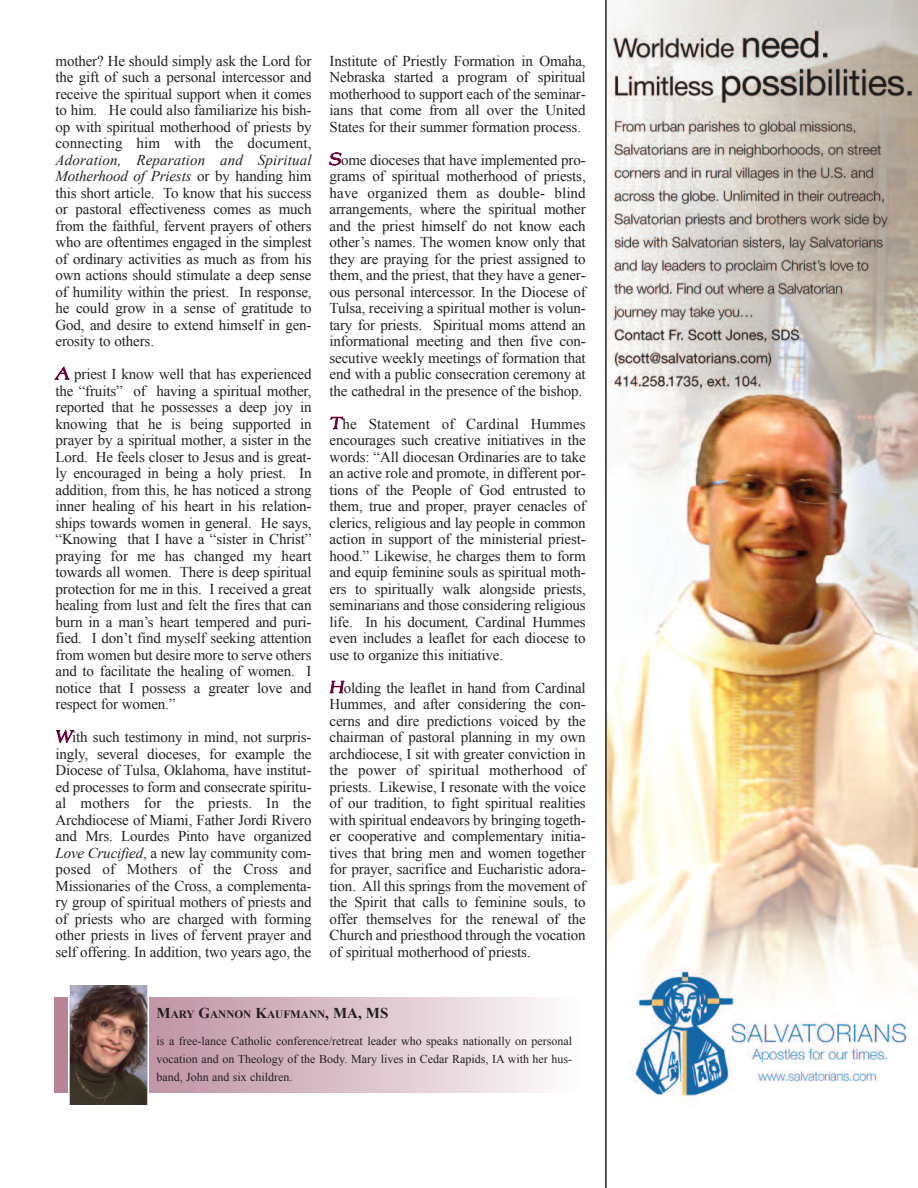
<style>
.page{position:relative;width:918px;height:1188px;background:#fff}
.page>*{position:absolute;margin:0;border:0;box-sizing:border-box;transform-origin:0 0}
.t1{font:15px/16.5px "Times New Roman";letter-spacing:-.01em;color:#231f20;text-align:justify}
.t2{font:12px/18px "Times New Roman";color:#231f20;text-align:justify}
.t3{font:700 11.25px "Times New Roman";color:#231f20}
.s1{font-style:italic}
.s2{font-family:"Americana";font-style:italic;font-size:18px;color:#6a0039}
.s3{font-size:15px}
</style>
<div class="page">
<img style="left:605px;top:0;width:313px;height:1188px">
<img style="left:71px;top:986px;width:75px;height:118px">
<div style="left:68px;top:983px;width:81px;height:124px;border:2px solid #fff"></div>
<p class="t1" style="left:56px;top:53px;width:258px">mother? He should simply ask the Lord for the gift of such a personal intercessor and receive the spiritual support when it comes to him. He could also familiarize his bish&shy;op with spiritual motherhood of priests by connecting him with the document,</p>
<p class="t1" style="left:56px;top:152px;width:258px"><span class="s1">Adoration, Reparation and Spiritual Motherhood of Priests</span> or by handing him this short article. To know that his success or pastoral effectiveness comes as much from the faithful, fervent prayers of others who are oftentimes engaged in the simplest of ordinary activities as much as from his own actions should stimulate a deep sense of humility within the priest. In response, he could grow in a sense of gratitude to God, and desire to extend himself in gen&shy;erosity to others.</p>
<p class="t1" style="left:55px;top:366px;width:258px"><span class="s2">A</span> priest I know well that has experienced the “fruits” of having a spiritual mother, reported that he possesses a deep joy in knowing that he is being supported in prayer by a spiritual mother, a sister in the Lord. He feels closer to Jesus and is great&shy;ly encouraged in being a holy priest. In addition, from this, he has noticed a strong inner healing of his heart in his relation&shy;ships towards women in general. He says, “Knowing that I have a “sister in Christ” praying for me has changed my heart towards all women. There is deep spiritual protection for me in this. I received a great healing from lust and felt the fires that can burn in a man’s heart tempered and puri&shy;fied. I don’t find myself seeking attention from women but desire more to serve others and to facilitate the healing of women. I notice that I possess a greater love and respect for women.”</p>
<p class="t1" style="left:55px;top:729px;width:258px"><span class="s2">W</span>ith such testimony in mind, not surpris&shy;ingly, several dioceses, for example the Diocese of Tulsa, Oklahoma, have institut&shy;ed processes to form and consecrate spiritu&shy;al mothers for the priests. In the Archdiocese of Miami, Father Jordi Rivero and Mrs. Lourdes Pinto have organized <span class="s1">Love Crucified</span>, a new lay community com&shy;posed of Mothers of the Cross and Missionaries of the Cross, a complementa&shy;ry group of spiritual mothers of priests and of priests who are charged with forming other priests in lives of fervent prayer and self offering. In addition, two years ago, the</p>
<p class="t1" style="left:330px;top:53px;width:258px">Institute of Priestly Formation in Omaha, Nebraska started a program of spiritual motherhood to support each of the seminar&shy;ians that come from all over the United States for their summer formation process.</p>
<p class="t1" style="left:330px;top:152px;width:258px"><span class="s2">S</span>ome dioceses that have implemented pro&shy;grams of spiritual motherhood of priests, have organized them as double- blind arrangements, where the spiritual mother and the priest himself do not know each other’s names. The women know only that they are praying for the priest assigned to them, and the priest, that they have a gener&shy;ous personal intercessor. In the Diocese of Tulsa, receiving a spiritual mother is volun&shy;tary for priests. Spiritual moms attend an informational meeting and then five con&shy;secutive weekly meetings of formation that end with a public consecration ceremony at the cathedral in the presence of the bishop.</p>
<p class="t1" style="left:330px;top:416px;width:258px"><span class="s2">T</span>he Statement of Cardinal Hummes encourages such creative initiatives in the words: “All diocesan Ordinaries are to take an active role and promote, in different por&shy;tions of the People of God entrusted to them, true and proper, prayer cenacles of clerics, religious and lay people in common action in support of the ministerial priest&shy;hood.” Likewise, he charges them to form and equip feminine souls as spiritual moth&shy;ers to spiritually walk alongside priests, seminarians and those considering religious life. In his document<span class="s1">,</span> Cardinal Hummes even includes a leaflet for each diocese to use to organize this initiative.</p>
<p class="t1" style="left:330px;top:680px;width:258px"><span class="s2">H</span>olding the leaflet in hand from Cardinal Hummes, and after considering the con&shy;cerns and dire predictions voiced by the chairman of pastoral planning in my own archdiocese, I sit with greater conviction in the power of spiritual motherhood of priests. Likewise, I resonate with the voice of our tradition, to fight spiritual realities with spiritual endeavors by bringing togeth&shy;er cooperative and complementary initia&shy;tives that bring men and women together for prayer, sacrifice and Eucharistic adora&shy;tion. All this springs from the movement of the Spirit that calls to feminine souls, to offer themselves for the renewal of the Church and priesthood through the vocation of spiritual motherhood of priests.</p>
<p class="t3" style="left:157px;top:1008px;width:233px"><span class="s3">M</span>ARY <span class="s3">G</span>ANNON <span class="s3">K</span>AUFMANN<span class="s3">, MA, MS</span></p>
<p class="t2" style="left:157px;top:1032px;width:417px">is a free-lance Catholic conference/retreat leader who speaks nationally on personal vocation and on Theology of the Body. Mary lives in Cedar Rapids, IA with her hus&shy;band, John and six children.</p>
</div>
